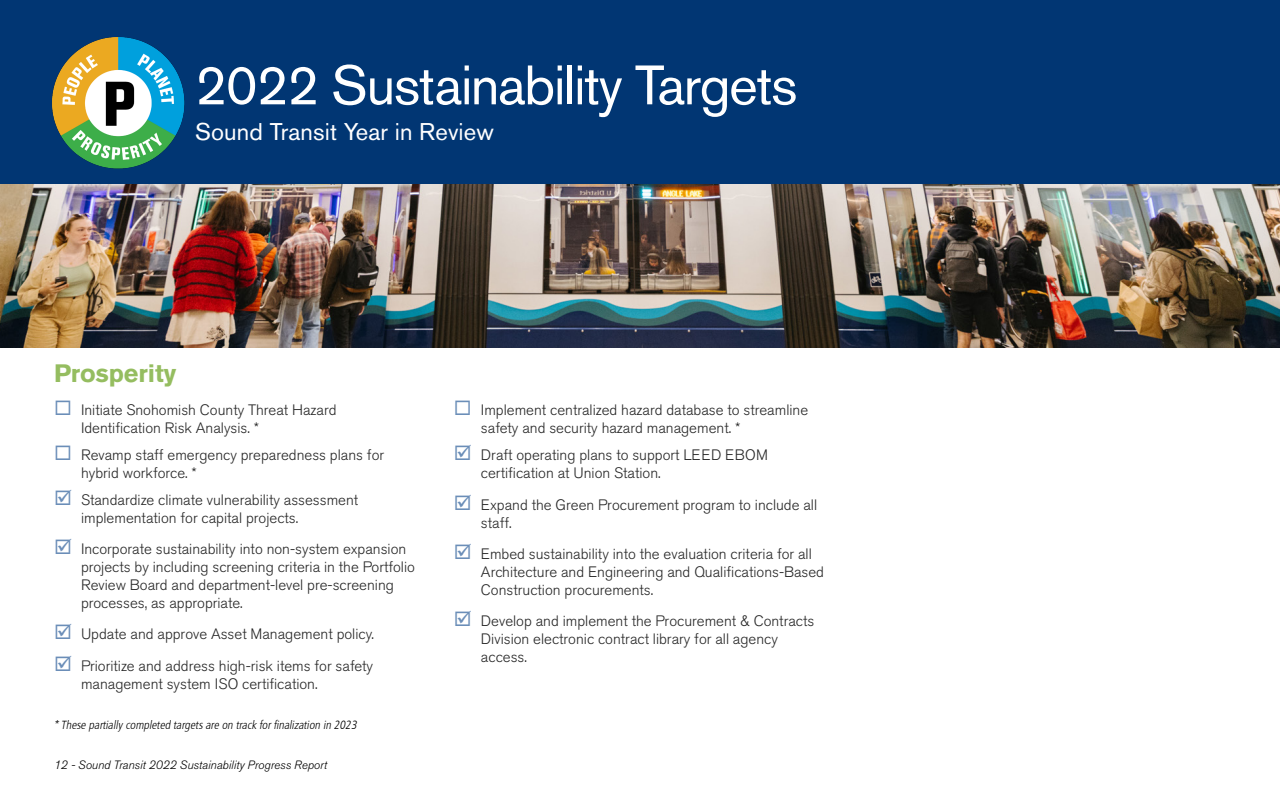
<style>
.page{position:relative;width:1280px;height:800px;background:#fff}
.page>*{position:absolute;margin:0;border:0;box-sizing:border-box;transform-origin:0 0}
.Section_headline{font:55px "Akzidenz Grotesk Std";letter-spacing:-.025em;color:#fff}
.TARGET_HEADER_2019{font:700 25px "Akzidenz Grotesk Std";color:#95bd60}
.Section_headline_2{font:24px "Akzidenz Grotesk Std";letter-spacing:.005em;color:#fff}
.t1{font:300 15px/18px "Akzidenz Grotesk Std";color:#262626}
.Bodycopy_Italic{font:italic 12px "Humanist 777 BT Light Condensed B";color:#000}
.Page_numbers{font:italic 300 12px "Akzidenz Grotesk Std";color:#000}
</style>
<div class="page">
<div style="left:0;top:0;width:1280px;height:185px;background:#013673"></div>
<img style="left:0;top:185px;width:1280px;height:163px">
<img style="left:52px;top:37px;width:133px;height:132px">
<p class="Section_headline" style="left:195px;top:52px;width:604px">2022 Sustainability Targets</p>
<p class="Section_headline_2" style="left:195px;top:118px;width:300px">Sound Transit Year in Review</p>
<p class="TARGET_HEADER_2019" style="left:54px;top:359px;width:124px">Prosperity</p>
<p class="t1" style="left:81px;top:401px;width:257px">Initiate Snohomish County Threat Hazard<br>Identification Risk Analysis. *</p>
<p class="t1" style="left:81px;top:446px;width:305px">Revamp staff emergency preparedness plans for hybrid workforce. *</p>
<p class="t1" style="left:81px;top:491px;width:279px">Standardize climate vulnerability assessment implementation for capital projects.</p>
<p class="t1" style="left:81px;top:540px;width:336px">Incorporate sustainability into non-system expansion projects by including screening criteria in the Portfolio Review Board and department-level pre-screening processes, as appropriate.</p>
<p class="t1" style="left:81px;top:626px;width:294px">Update and approve Asset Management policy.</p>
<p class="t1" style="left:81px;top:657px;width:294px">Prioritize and address high-risk items for safety management system ISO certification.</p>
<p class="Bodycopy_Italic" style="left:54px;top:718px;width:307px">*These partiallycompleted targetsare on trackforfinalization in 2023</p>
<p class="Page_numbers" style="left:54px;top:758px;width:274px">12 - Sound Transit 2022 Sustainability Progress Report</p>
<p class="t1" style="left:481px;top:401px;width:329px">Implement centralized hazard database to streamline safety and security hazard management. *</p>
<p class="t1" style="left:481px;top:446px;width:289px">Draft operating plans to support LEED EBOM certification at Union Station.</p>
<p class="t1" style="left:481px;top:496px;width:338px">Expand the Green Procurement program to include all staff.</p>
<p class="t1" style="left:481px;top:545px;width:345px">Embed sustainability into the evaluation criteria for all<br>Architecture and Engineering and Qualifications-Based<br>Construction procurements.</p>
<p class="t1" style="left:481px;top:612px;width:335px">Develop and implement the Procurement &amp; Contracts<br>Division electronic contract library for all agency access.</p>
</div>
